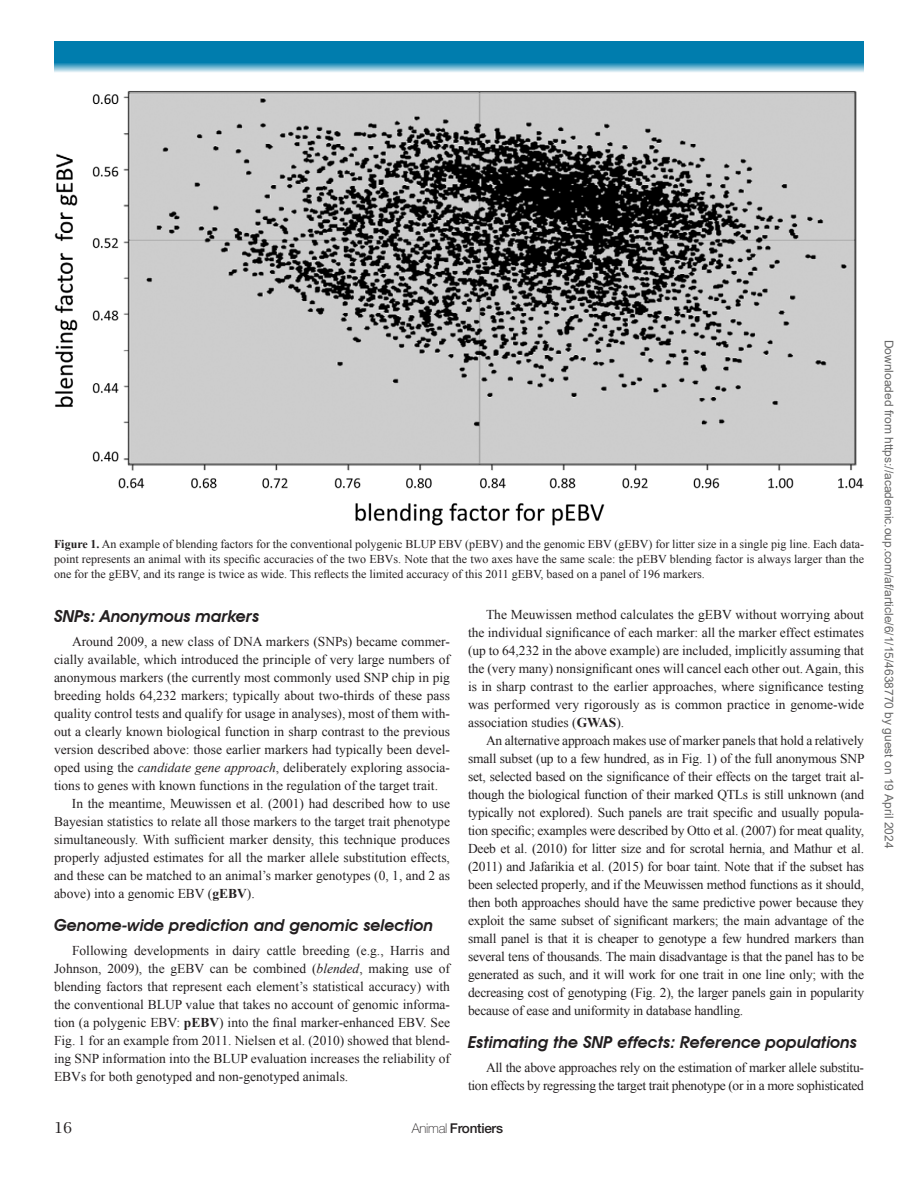
<style>
.page{position:relative;width:918px;height:1188px;background:#fff}
.page>*{position:absolute;margin:0;border:0;box-sizing:border-box;transform-origin:0 0}
.t1{font:italic 600 16.5px "Avant Garde IT Cby BT";color:#231f20}
.t2{font:15px "Lucida Bright";color:#231f20}
.t3{font:13.5px/18px "Times New Roman";color:#231f20;text-align:justify}
.t4{font:13.5px/18px "Times New Roman";letter-spacing:-.02em;color:#231f20;text-align:right}
.t5{font:500 13.5px "Helvetica Neue LT Std";letter-spacing:-.02em;color:#231f20}
.t6{font:12px/15px "Times New Roman";color:#231f20;text-align:justify}
.t7{font:12px "Arial";color:#666}
.s1{font-weight:700}
.s2{font-style:italic}
.s3{font-weight:100}
</style>
<div class="page">
<svg style="left:54px;top:41px;width:810px;height:31px;background:#238eb9"></svg>
<img style="left:54px;top:91px;width:810px;height:435px">
<p class="t6" style="left:54px;top:536px;width:812px"><span class="s1">Figure 1.</span> An example of blending factors for the conventional polygenic BLUP EBV (pEBV) and the genomic EBV (gEBV) for litter size in a single pig line. Each data&shy;point represents an animal with its specific accuracies of the two EBVs. Note that the two axes have the same scale: the pEBV blending factor is always larger than the one for the gEBV, and its range is twice as wide. This reflects the limited accuracy of this 2011 gEBV, based on a panel of 196 markers.</p>
<p class="t1" style="left:54px;top:606px;width:207px">SNPs: Anonymous markers</p>
<p class="t3" style="left:72px;top:632px;width:379px">Around 2009, a new class of DNA markers (SNPs) became commer-</p>
<p class="t3" style="left:54px;top:650px;width:398px">cially available, which introduced the principle of very large numbers of</p>
<p class="t3" style="left:54px;top:668px;width:398px">anonymous markers (the currently most commonly used SNP chip in pig</p>
<p class="t3" style="left:54px;top:686px;width:398px">breeding holds 64,232 markers; typically about two-thirds of these pass</p>
<p class="t3" style="left:54px;top:704px;width:398px">quality control tests and qualify for usage in analyses), most of them with-</p>
<p class="t3" style="left:54px;top:722px;width:398px">out a clearly known biological function in sharp contrast to the previous</p>
<p class="t3" style="left:54px;top:740px;width:398px">version described above: those earlier markers had typically been devel-</p>
<p class="t3" style="left:54px;top:758px;width:398px">oped using the <span class="s2">candidate gene approach</span>, deliberately exploring associa-</p>
<p class="t3" style="left:54px;top:776px;width:386px">tions to genes with known functions in the regulation of the target trait.</p>
<p class="t3" style="left:72px;top:794px;width:380px">In the meantime, Meuwissen et al. (2001) had described how to use</p>
<p class="t3" style="left:54px;top:812px;width:398px">Bayesian statistics to relate all those markers to the target trait phenotype</p>
<p class="t3" style="left:54px;top:830px;width:398px">simultaneously. With sufficient marker density, this technique produces</p>
<p class="t3" style="left:54px;top:848px;width:398px">properly adjusted estimates for all the marker allele substitution effects,</p>
<p class="t3" style="left:54px;top:866px;width:398px">and these can be matched to an animal’s marker genotypes (0, 1, and 2 as</p>
<p class="t3" style="left:54px;top:884px;width:202px">above) into a genomic EBV (<span class="s1">gEBV</span>).</p>
<p class="t1" style="left:54px;top:915px;width:381px">Genome-wide prediction and genomic selection</p>
<p class="t3" style="left:54px;top:941px;width:398px;text-indent:18px">Following developments in dairy cattle breeding (e.g., Harris and Johnson, 2009), the gEBV can be combined (<span class="s2">blended</span>, making use of blending factors that represent each element’s statistical accuracy) with the conventional BLUP value that takes no account of genomic informa&shy;tion (a polygenic EBV: <span class="s1">pEBV</span>) into the final marker-enhanced EBV. See Fig. 1 for an example from 2011. Nielsen et al. (2010) showed that blend&shy;ing SNP information into the BLUP evaluation increases the reliability of EBVs for both genotyped and non-genotyped animals.</p>
<p class="t3" style="left:468px;top:605px;width:398px;text-indent:18px">The Meuwissen method calculates the gEBV without worrying about the individual significance of each marker: all the marker effect estimates (up to 64,232 in the above example) are included, implicitly assuming that the (very many) nonsignificant ones will cancel each other out. Again, this is in sharp contrast to the earlier approaches, where significance testing was performed very rigorously as is common practice in genome-wide association studies (<span class="s1">GWAS</span>).</p>
<p class="t3" style="left:468px;top:731px;width:398px;text-indent:18px">An alternative approach makes use of marker panels that hold a relatively small subset (up to a few hundred, as in Fig. 1) of the full anonymous SNP set, selected based on the significance of their effects on the target trait al&shy;though the biological function of their marked QTLs is still unknown (and typically not explored). Such panels are trait specific and usually popula&shy;tion specific; examples were described by Otto et al. (2007) for meat quality, Deeb et al. (2010) for litter size and for scrotal hernia, and Mathur et al. (2011) and Jafarikia et al. (2015) for boar taint. Note that if the subset has been selected properly, and if the Meuwissen method functions as it should, then both approaches should have the same predictive power because they exploit the same subset of significant markers; the main advantage of the small panel is that it is cheaper to genotype a few hundred markers than several tens of thousands. The main disadvantage is that the panel has to be generated as such, and it will work for one trait in one line only; with the decreasing cost of genotyping (Fig. 2), the larger panels gain in popularity because of ease and uniformity in database handling.</p>
<p class="t1" style="left:468px;top:1032px;width:391px">Estimating the SNP effects: Reference populations</p>
<p class="t4" style="left:468px;top:1058px;width:398px">All the above approaches rely on the estimation of marker allele substitu&shy;tion effects by regressing the target trait phenotype (or in a more sophisticated</p>
<p class="t2" style="left:54px;top:1119px;width:20px">16</p>
<p class="t5" style="left:412px;top:1120px;width:93px"><span class="s3">Animal</span> Frontiers</p>
<p class="t7" style="left:893px;top:340px;width:510px;rotate:90deg">Downloaded from https://academic.oup.com/af/article/6/1/15/4638770 by guest on 19 April 2024</p>
</div>
